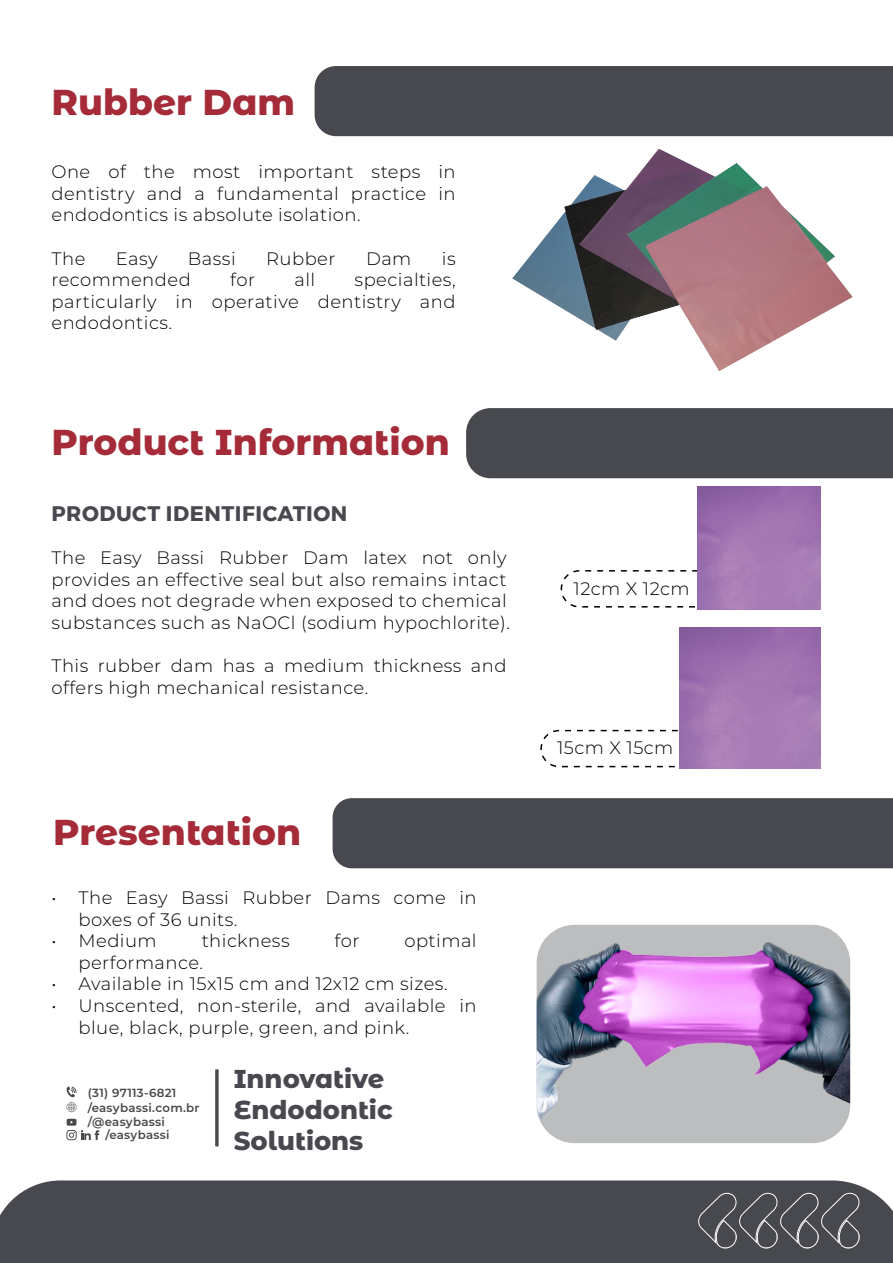
<style>
.page{position:relative;width:893px;height:1263px;background:#fff}
.page>*{position:absolute;margin:0;border:0;box-sizing:border-box;transform-origin:0 0}
.t1{font:800 36px "Montserrat Alternates";color:#a52b39}
.t2{font:800 25.8px/31px "Montserrat Alternates";color:#47494e}
.t3{font:700 21px "Montserrat";letter-spacing:.025em;color:#47494e}
.t4{font:300 18px/21.6px "Montserrat";letter-spacing:.025em;color:#000001}
.t5{font:600 11.85px "Montserrat";letter-spacing:.025em;color:#47494c}
</style>
<div class="page">
<div style="left:537px;top:925px;width:313px;height:218px;background:#bbbdbe;border-radius:38px"></div>
<img style="left:537px;top:938px;width:313px;height:202px">
<div style="left:466px;top:408px;width:427px;height:70px;background:#47494e"></div>
<div style="left:333px;top:798px;width:560px;height:70px;background:#47494e"></div>
<div style="left:315px;top:66px;width:578px;height:70px;background:#47494e"></div>
<svg style="left:66px;top:1119px;width:33px;height:21px"></svg>
<svg style="left:66px;top:1086px;width:11px;height:26px"></svg>
<div style="left:215px;top:1069px;width:3px;height:77px;background:#47494c;border:1px solid #47494c"></div>
<div style="left:0;top:1180px;width:893px;height:83px;background:#47494e"></div>
<svg style="left:697px;top:1193px;width:162px;height:55px;background:#57595d"></svg>
<img style="left:512px;top:148px;width:341px;height:223px">
<div style="left:540px;top:730px;width:165px;height:37px;border:2px dashed #000001;border-radius:18px"></div>
<img style="left:679px;top:627px;width:141px;height:141px">
<div style="left:561px;top:570px;width:165px;height:38px;border:2px dashed #000001;border-radius:18px"></div>
<img style="left:697px;top:486px;width:123px;height:123px">
<h1 class="t1" style="left:52px;top:75px;width:245px">Rubber Dam</h1>
<p class="t4" style="left:52px;top:160px;width:406px;text-align:justify">One of the most important steps in dentistry and a fundamental practice in endodontics is absolute isolation.</p>
<p class="t4" style="left:52px;top:247px;width:35px">The</p>
<p class="t4" style="left:116px;top:247px;width:43px">Easy</p>
<p class="t4" style="left:188px;top:247px;width:49px">Bassi</p>
<p class="t4" style="left:266px;top:247px;width:71px">Rubber</p>
<p class="t4" style="left:366px;top:247px;width:47px">Dam</p>
<p class="t4" style="left:442px;top:247px;width:15px">is</p>
<p class="t4" style="left:52px;top:268px;width:141px">recommended</p>
<p class="t4" style="left:230px;top:268px;width:26px">for</p>
<p class="t4" style="left:294px;top:268px;width:22px">all</p>
<p class="t4" style="left:52px;top:268px;width:406px;text-align:justify;text-indent:303px">specialties, particularly in operative dentistry and endodontics.</p>
<h1 class="t1" style="left:52px;top:416px;width:400px">Product Information</h1>
<p class="t3" style="left:52px;top:497px;width:297px">PRODUCT IDENTIFICATION</p>
<p class="t4" style="left:52px;top:546px;width:460px">The Easy Bassi Rubber Dam latex not only provides an effective seal but also remains intact and does not degrade when exposed to chemical substances such as NaOCl (sodium hypochlorite).</p>
<p class="t4" style="left:52px;top:654px;width:457px">This rubber dam has a medium thickness and offers high mechanical resistance.</p>
<h1 class="t1" style="left:53px;top:806px;width:250px">Presentation</h1>
<p class="t4" style="left:79px;top:886px;width:400px;text-indent:-27px">• The Easy Bassi Rubber Dams come in boxes of 36 units.</p>
<p class="t4" style="left:52px;top:929px;width:107px">• Medium</p>
<p class="t4" style="left:202px;top:929px;width:89px">thickness</p>
<p class="t4" style="left:335px;top:929px;width:26px">for</p>
<p class="t4" style="left:404px;top:929px;width:74px">optimal</p>
<p class="t4" style="left:79px;top:951px;width:126px">performance.</p>
<p class="t4" style="left:52px;top:973px;width:398px">• Available in 15x15 cm and 12x12 cm sizes.</p>
<p class="t4" style="left:79px;top:994px;width:400px;text-indent:-27px">• Unscented, non-sterile, and available in blue, black, purple, green, and pink.</p>
<p class="t5" style="left:88px;top:1085px;width:90px">(31) 97113-6821</p>
<p class="t5" style="left:88px;top:1099px;width:113px">/easybassi.com.br</p>
<p class="t5" style="left:88px;top:1113px;width:79px">/@easybassi</p>
<p class="t5" style="left:105px;top:1127px;width:66px">/easybassi</p>
<h2 class="t2" style="left:234px;top:1062px;width:160px">Innovative<br>Endodontic<br>Solutions</h2>
<p class="t4" style="left:574px;top:577px;width:118px">12cm X 12cm</p>
<p class="t4" style="left:557px;top:736px;width:118px">15cm X 15cm</p>
</div>
